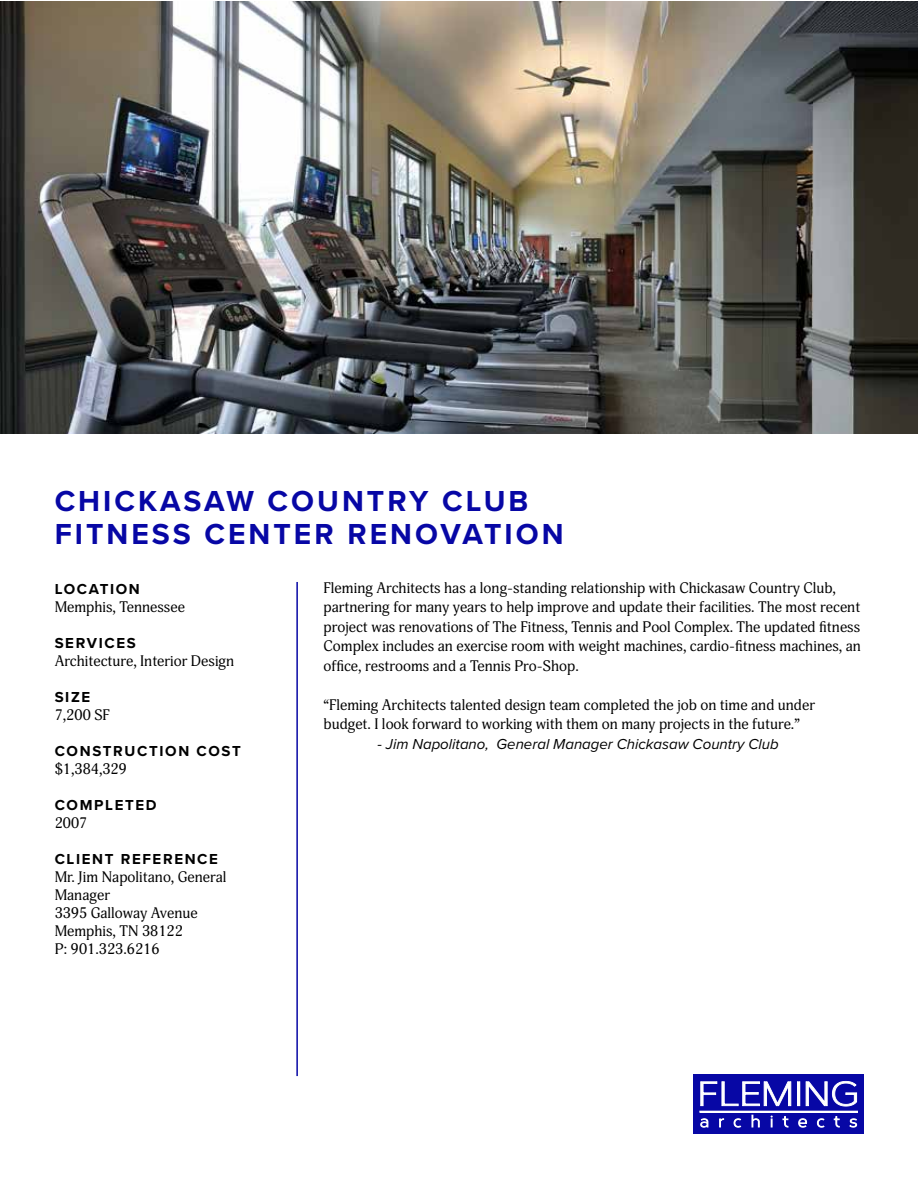
<style>
.page{position:relative;width:918px;height:1188px;background:#fff}
.page>*{position:absolute;margin:0;border:0;box-sizing:border-box;transform-origin:0 0}
.t1{font:700 30px/33px "Proxima Nova";letter-spacing:.1em;color:#0707a5}
.t2{font:15px/19.5px "Adonis";color:#000}
.t3{font:700 15px "Proxima Nova";letter-spacing:.11em;color:#000}
.t4{font:italic 15px "Proxima Nova";color:#000}
</style>
<div class="page">
<div style="left:693px;top:1075px;width:171px;height:59px;background:#0707a5"></div>
<svg style="left:700px;top:1081px;width:91px;height:26px"></svg>
<svg style="left:797px;top:1081px;width:60px;height:26px"></svg>
<svg style="left:701px;top:1119px;width:7px;height:8px"></svg>
<svg style="left:719px;top:1119px;width:5px;height:8px"></svg>
<svg style="left:734px;top:1119px;width:7px;height:8px"></svg>
<svg style="left:752px;top:1115px;width:7px;height:12px"></svg>
<svg style="left:783px;top:1117px;width:5px;height:10px"></svg>
<svg style="left:799px;top:1119px;width:8px;height:8px"></svg>
<svg style="left:817px;top:1119px;width:7px;height:8px"></svg>
<svg style="left:834px;top:1117px;width:5px;height:10px"></svg>
<svg style="left:850px;top:1119px;width:7px;height:8px"></svg>
<div style="left:700px;top:1111px;width:158px;height:1px;border:1px solid #fff"></div>
<img style="left:1px;top:1px;width:917px;height:432px">
<hr style="left:296px;top:582px;width:2px;height:494px;background:#0707a5">
<h1 class="t1" style="left:55px;top:484px;width:510px">CHICKASAW COUNTRY CLUB<br>FITNESS CENTER RENOVATION</h1>
<p class="t2" style="left:324px;top:579px;width:539px">Fleming Architects has a long-standing relationship with Chickasaw Country Club, partnering for many years to help improve and update their facilities. The most recent project was renovations of The Fitness, Tennis and Pool Complex. The updated fitness Complex includes an exercise room with weight machines, cardio-fitness machines, an office, restrooms and a Tennis Pro-Shop.</p>
<p class="t2" style="left:324px;top:696px;width:493px">“Fleming Architects talented design team completed the job on time and under budget. I look forward to working with them on many projects in the future.”</p>
<p class="t4" style="left:378px;top:733px;width:403px">- Jim Napolitano, General Manager Chickasaw Country Club</p>
<p class="t3" style="left:55px;top:578px;width:87px">LOCATION</p>
<p class="t2" style="left:55px;top:597px;width:132px">Memphis, Tennessee</p>
<p class="t3" style="left:55px;top:632px;width:83px">SERVICES</p>
<p class="t2" style="left:55px;top:651px;width:181px">Architecture, Interior Design</p>
<p class="t3" style="left:55px;top:686px;width:37px">SIZE</p>
<p class="t2" style="left:55px;top:705px;width:57px">7,200 SF</p>
<p class="t3" style="left:55px;top:740px;width:188px">CONSTRUCTION COST</p>
<p class="t2" style="left:55px;top:759px;width:74px">$1,384,329</p>
<p class="t3" style="left:55px;top:794px;width:104px">COMPLETED</p>
<p class="t2" style="left:55px;top:813px;width:34px">2007</p>
<p class="t3" style="left:55px;top:848px;width:165px">CLIENT REFERENCE</p>
<p class="t2" style="left:55px;top:868px;width:173px;line-height:18px">Mr. Jim Napolitano, General<br>Manager<br>3395 Galloway Avenue<br>Memphis, TN 38122<br>P: 901.323.6216</p>
</div>
